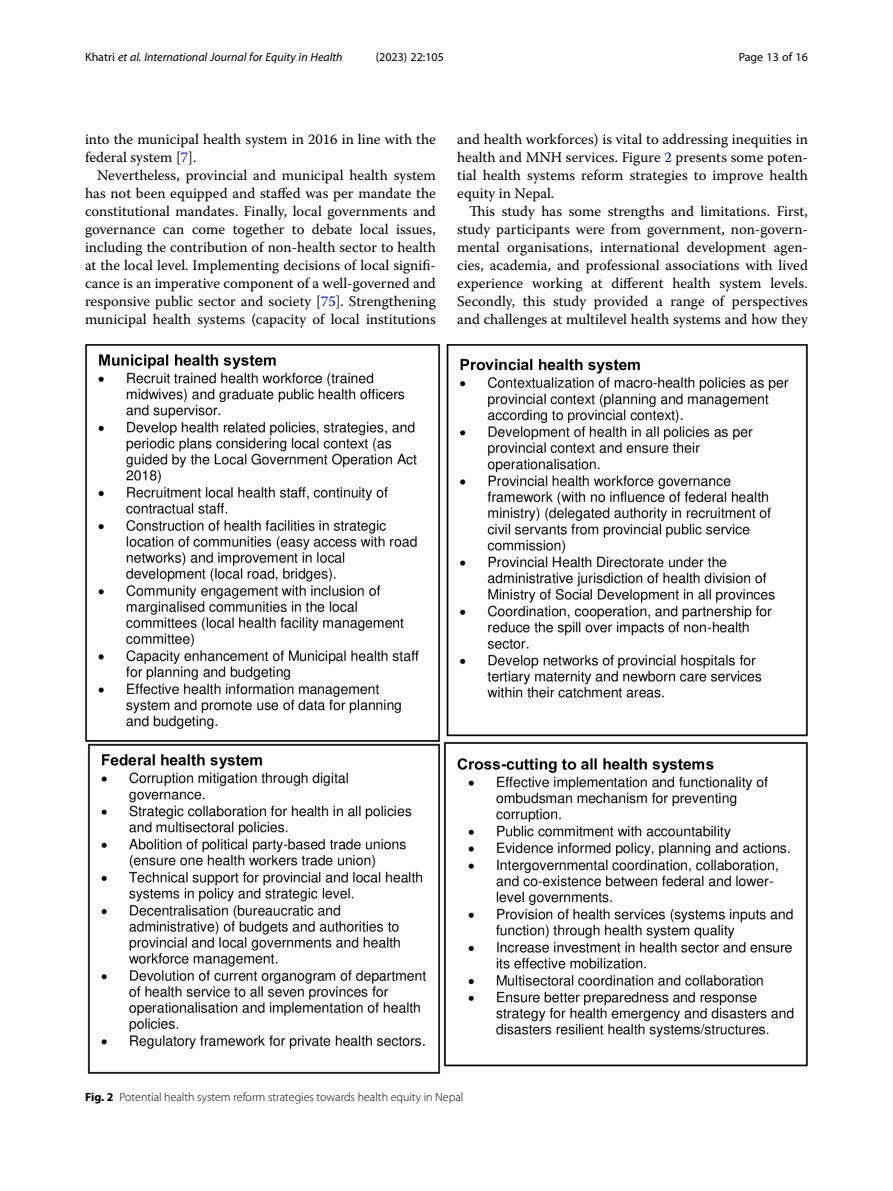
<style>
.page{position:relative;width:893px;height:1191px;background:#fff}
.page>*{position:absolute;margin:0;border:0;box-sizing:border-box;transform-origin:0 0}
.Body_Text_Indent{font:14.7px/18px "Warnock Pro";color:#000;text-align:justify}
.Body_Text{font:14.7px/18px "Warnock Pro";color:#000}
.Figure_Caption{font:300 12px "Myriad Pro";color:#000}
.t1{font:italic 12px "Myriad Pro";color:#000}
.t2{font:12px "Myriad Pro";color:#000}
.s1{font-style:normal}
.s2{color:#00f}
.s3{font-weight:700}
</style>
<div class="page">
<img style="left:85px;top:344px;width:723px;height:730px">
<p class="t1" style="left:85px;top:50px;width:259px"><span class="s1">Khatri</span> et al. International Journal for Equity in Health</p>
<p class="t2" style="left:376px;top:50px;width:70px">(2023) 22:105</p>
<p class="t2" style="left:739px;top:50px;width:71px">Page 13 of 16</p>
<p class="Body_Text" style="left:85px;top:130px;width:352px">into the municipal health system in 2016 in line with the federal system [<span class="s2">7</span>].</p>
<p class="Body_Text_Indent" style="left:85px;top:166px;width:352px;text-indent:12px">Nevertheless, provincial and municipal health system has not been equipped and staffed was per mandate the constitutional mandates. Finally, local governments and governance can come together to debate local issues, including the contribution of non-health sector to health at the local level. Implementing decisions of local signifi&shy;cance is an imperative component of a well-governed and responsive public sector and society [<span class="s2">75</span>]. Strengthening municipal health systems (capacity of local institutions</p>
<p class="Body_Text_Indent" style="left:457px;top:130px;width:352px">and health workforces) is vital to addressing inequities in health and MNH services. Figure <span class="s2">2</span> presents some poten&shy;tial health systems reform strategies to improve health equity in Nepal.</p>
<p class="Body_Text_Indent" style="left:457px;top:202px;width:352px;text-indent:12px">This study has some strengths and limitations. First, study participants were from government, non-govern&shy;mental organisations, international development agen&shy;cies, academia, and professional associations with lived experience working at different health system levels.<br>Secondly, this study provided a range of perspectives and challenges at multilevel health systems and how they</p>
<p class="Figure_Caption" style="left:85px;top:1090px;width:380px"><span class="s3">Fig. 2</span> Potential health system reform strategies towards health equity in Nepal</p>
</div>
